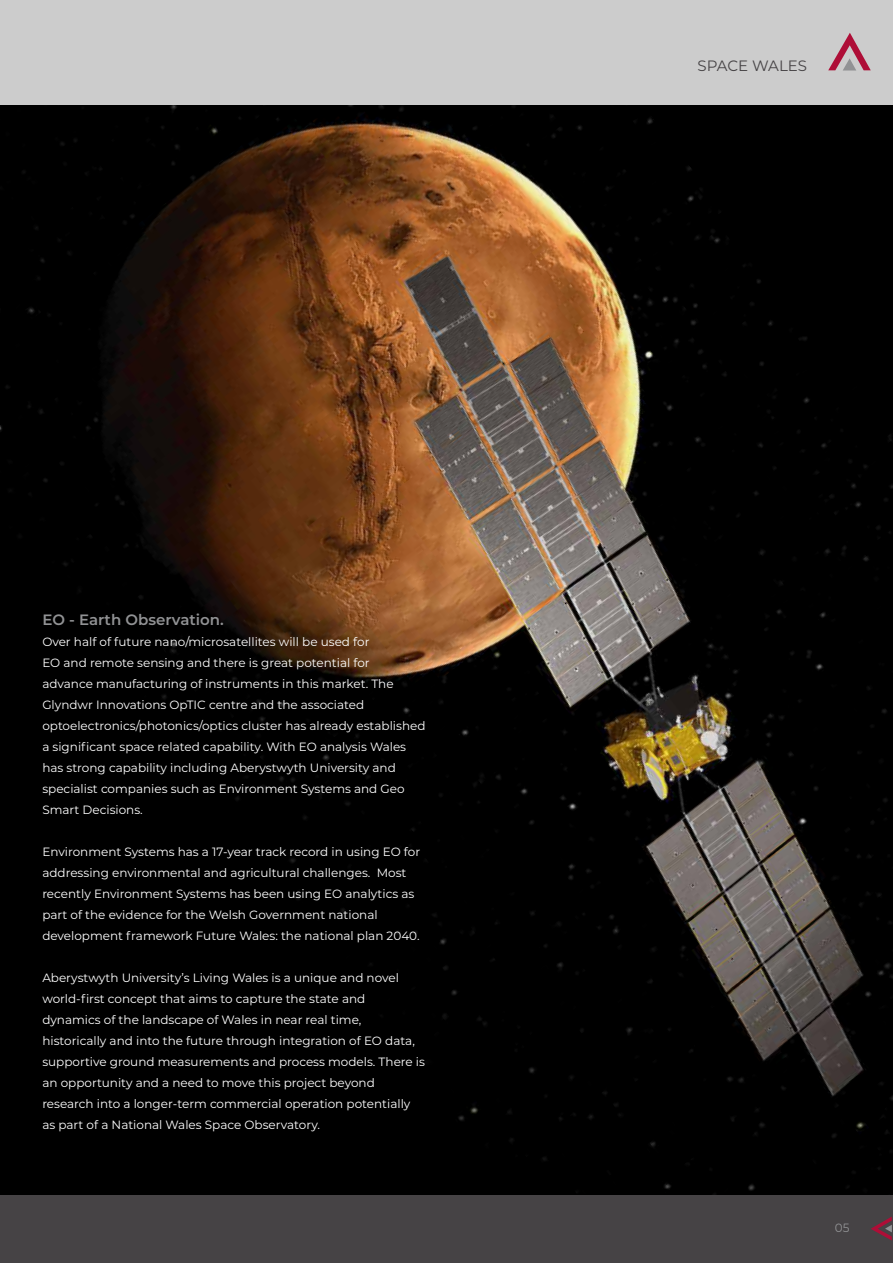
<style>
.page{position:relative;width:893px;height:1263px;background:#fff}
.page>*{position:absolute;margin:0;border:0;box-sizing:border-box;transform-origin:0 0}
.t1{font:600 15px "Montserrat";color:#919294}
.t2{font:15px "Montserrat";color:#464345}
.t3{font:12px/21px "Montserrat";color:#fff}
.t4{font:12px "Montserrat";color:#919294}
</style>
<div class="page">
<img style="left:0;top:105px;width:893px;height:1090px">
<div style="left:0;top:1195px;width:893px;height:68px;background:#464345"></div>
<div style="left:0;top:0;width:893px;height:105px;background:#ccc"></div>
<svg style="left:828px;top:33px;width:43px;height:38px"></svg>
<svg style="left:871px;top:1216px;width:21px;height:24px"></svg>
<p class="t1" style="left:42px;top:609px;width:183px">EO - Earth Observation.</p>
<p class="t3" style="left:42px;top:630px;width:385px">Over half of future nano/microsatellites will be used for<br>EO and remote sensing and there is great potential for<br>advance manufacturing of instruments in this market. The Glyndwr Innovations OpTIC centre and the associated optoelectronics/photonics/optics cluster has already established a significant space related capability. With EO analysis Wales has strong capability including Aberystwyth University and specialist companies such as Environment Systems and Geo Smart Decisions.</p>
<p class="t3" style="left:42px;top:840px;width:379px">Environment Systems has a 17-year track record in using EO for addressing environmental and agricultural challenges. Most recently Environment Systems has been using EO analytics as part of the evidence for the Welsh Government national development framework Future Wales: the national plan 2040.</p>
<p class="t3" style="left:42px;top:966px;width:384px">Aberystwyth University’s Living Wales is a unique and novel world-first concept that aims to capture the state and dynamics of the landscape of Wales in near real time, historically and into the future through integration of EO data, supportive ground measurements and process models. There is an opportunity and a need to move this project beyond research into a longer-term commercial operation potentially as part of a National Wales Space Observatory.</p>
<p class="t2" style="left:697px;top:55px;width:111px">SPACE WALES</p>
<p class="t4" style="left:835px;top:1219px;width:16px">05</p>
</div>
